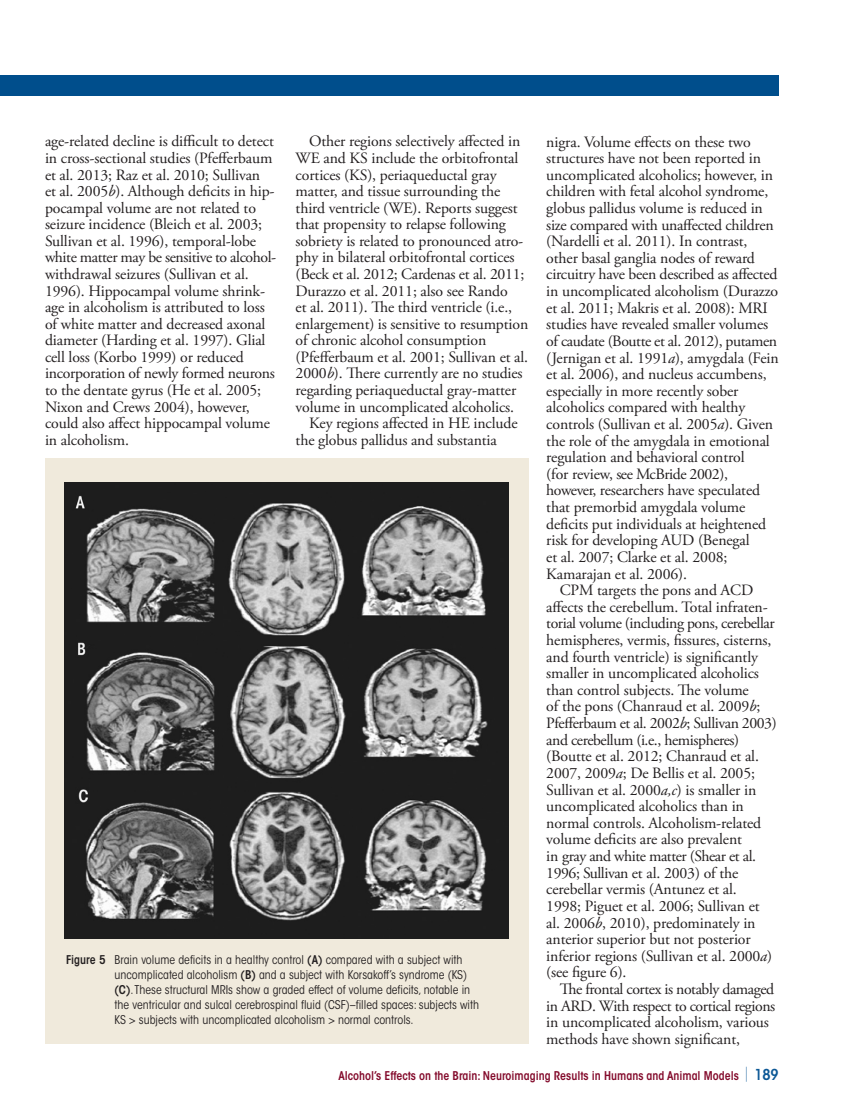
<style>
.page{position:relative;width:851px;height:1107px;background:#fff}
.page>*{position:absolute;margin:0;border:0;box-sizing:border-box;transform-origin:0 0}
.t1{font:15.75px/16.6px "Adobe Garamond Pro";letter-spacing:-.01em;color:#231f20}
.t2{font:condensed 12px/15px "ITC Avant Garde Std";color:#231f20}
.t3{font:600 condensed 12px "ITC Avant Garde Std";color:#830a2b}
.s1{font-style:italic}
.s2{font-weight:600}
.s3{font-weight:200;font-size:15px;color:#0c5896}
.s4{font-size:15px;color:#0c5896}
</style>
<div class="page">
<div style="left:0;top:76px;width:778px;height:20px;background:#004e8c"></div>
<div style="left:45px;top:458px;width:483px;height:586px;background:#f0eadc"></div>
<img style="left:65px;top:482px;width:443px;height:456px">
<p class="t1" style="left:45px;top:134px;width:233px">age-related decline is difficult to detect in cross-sectional studies (Pfefferbaum et al. 2013; Raz et al. 2010; Sullivan<br>et al. 2005<span class="s1">b</span>). Although deficits in hip&shy;pocampal volume are not related to seizure incidence (Bleich et al. 2003; Sullivan et al. 1996), temporal-lobe white matter may be sensitive to alcohol&shy;withdrawal seizures (Sullivan et al.<br>1996). Hippocampal volume shrink&shy;age in alcoholism is attributed to loss of white matter and decreased axonal diameter (Harding et al. 1997). Glial cell loss (Korbo 1999) or reduced incorporation of newly formed neurons to the dentate gyrus (He et al. 2005; Nixon and Crews 2004), however, could also affect hippocampal volume in alcoholism.</p>
<p class="t1" style="left:295px;top:134px;width:234px;text-indent:13px">Other regions selectively affected in WE and KS include the orbitofrontal cortices (KS), periaqueductal gray matter, and tissue surrounding the third ventricle (WE). Reports suggest that propensity to relapse following sobriety is related to pronounced atro&shy;phy in bilateral orbitofrontal cortices (Beck et al. 2012; Cardenas et al. 2011; Durazzo et al. 2011; also see Rando<br>et al. 2011). The third ventricle (i.e., enlargement) is sensitive to resumption of chronic alcohol consumption (Pfefferbaum et al. 2001; Sullivan et al.<br>2000<span class="s1">b</span>). There currently are no studies regarding periaqueductal gray-matter volume in uncomplicated alcoholics.</p>
<p class="t1" style="left:295px;top:415px;width:223px;text-indent:13px">Key regions affected in HE include the globus pallidus and substantia</p>
<p class="t2" style="left:114px;top:952px;width:366px;text-indent:-48px"><span class="s2">Figure 5</span> Brain volume deficits in a healthy control <span class="s2">(A)</span> compared with a subject with uncomplicated alcoholism <span class="s2">(B)</span> and a subject with Korsakoff’s syndrome (KS) <span class="s2">(C)</span>. These structural MRIs show a graded effect of volume deficits, notable in the ventricular and sulcal cerebrospinal fluid (CSF)–filled spaces: subjects with KS &gt; subjects with uncomplicated alcoholism &gt; normal controls.</p>
<p class="t1" style="left:546px;top:134px;width:234px">nigra. Volume effects on these two structures have not been reported in uncomplicated alcoholics; however, in children with fetal alcohol syndrome, globus pallidus volume is reduced in size compared with unaffected children (Nardelli et al. 2011). In contrast, other basal ganglia nodes of reward circuitry have been described as affected in uncomplicated alcoholism (Durazzo et al. 2011; Makris et al. 2008): MRI studies have revealed smaller volumes of caudate (Boutte et al. 2012), putamen (Jernigan et al. 1991<span class="s1">a</span>), amygdala (Fein et al. 2006), and nucleus accumbens, especially in more recently sober alcoholics compared with healthy controls (Sullivan et al. 2005<span class="s1">a</span>). Given the role of the amygdala in emotional regulation and behavioral control<br>(for review, see McBride 2002), however, researchers have speculated that premorbid amygdala volume deficits put individuals at heightened risk for developing AUD (Benegal<br>et al. 2007; Clarke et al. 2008; Kamarajan et al. 2006).</p>
<p class="t1" style="left:546px;top:582px;width:232px;text-indent:14px">CPM targets the pons and ACD affects the cerebellum. Total infraten&shy;torial volume (including pons, cerebellar hemispheres, vermis, fissures, cisterns, and fourth ventricle) is significantly smaller in uncomplicated alcoholics than control subjects. The volume<br>of the pons (Chanraud et al. 2009<span class="s1">b</span>; Pfefferbaum et al. 2002<span class="s1">b</span>; Sullivan 2003) and cerebellum (i.e., hemispheres) (Boutte et al. 2012; Chanraud et al.<br>2007, 2009<span class="s1">a</span>; De Bellis et al. 2005; Sullivan et al. 2000<span class="s1">a,c</span>) is smaller in uncomplicated alcoholics than in normal controls. Alcoholism-related volume deficits are also prevalent<br>in gray and white matter (Shear et al.<br>1996; Sullivan et al. 2003) of the cerebellar vermis (Antunez et al.<br>1998; Piguet et al. 2006; Sullivan et al. 2006<span class="s1">b</span>, 2010), predominately in anterior superior but not posterior inferior regions (Sullivan et al. 2000<span class="s1">a</span>) (see figure 6).</p>
<p class="t1" style="left:546px;top:981px;width:230px;text-indent:13px">The frontal cortex is notably damaged in ARD. With respect to cortical regions in uncomplicated alcoholism, various methods have shown significant,</p>
<p class="t3" style="left:338px;top:1068px;width:442px">Alcohol’s Effects on the Brain: Neuroimaging Results in Humans and Animal Models <span class="s3">|</span> <span class="s4">189</span></p>
</div>
